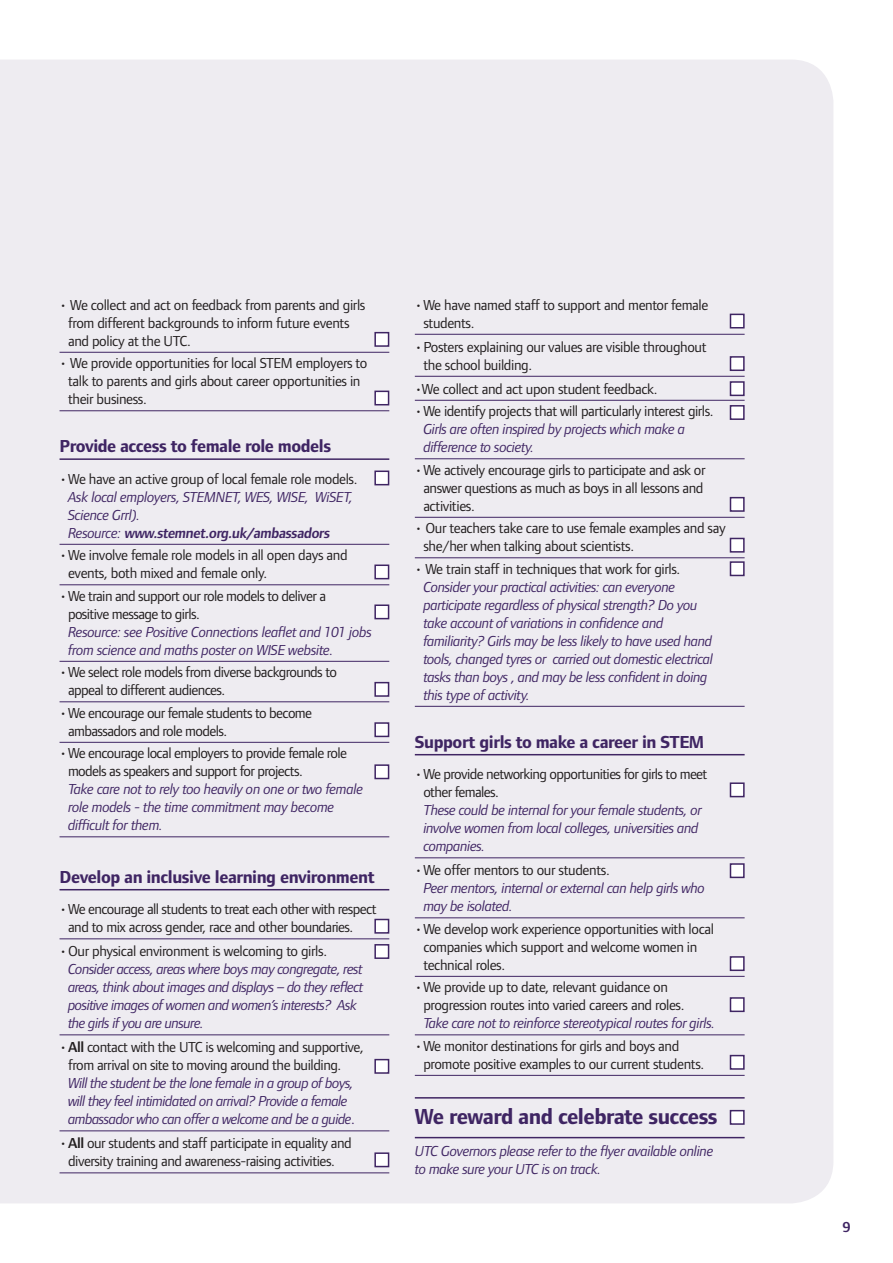
<style>
.page{position:relative;width:893px;height:1263px;background:#fff}
.page>*{position:absolute;margin:0;border:0;box-sizing:border-box;transform-origin:0 0}
.t1{font:700 22.5px "Foundry Form Sans";letter-spacing:-.025em;color:#3f2563}
.t2{font:700 18px "Foundry Form Sans";letter-spacing:-.025em;color:#3f2563}
.t3{font:15px/18px "Foundry Form Sans";letter-spacing:-.03em;color:#231f20}
.t4{font:italic 15px/18px "Foundry Form Sans";letter-spacing:-.03em;color:#3f2563}
.t5{font:600 15px "Foundry Form Sans";color:#3f2563}
.s1{font-weight:600;font-style:normal}
.s2{font-weight:600}
.s3{font-style:normal}
</style>
<div class="page">
<div style="left:0;top:60px;width:833px;height:1143px;background:#eeecf1"></div>
<hr style="left:415px;top:334px;width:330px;height:1px;background:#3f2563">
<hr style="left:415px;top:376px;width:330px;height:1px;background:#3f2563">
<hr style="left:415px;top:400px;width:330px;height:1px;background:#3f2563">
<hr style="left:415px;top:458px;width:330px;height:1px;background:#3f2563">
<hr style="left:415px;top:517px;width:330px;height:1px;background:#3f2563">
<hr style="left:415px;top:557px;width:330px;height:1px;background:#3f2563">
<hr style="left:415px;top:706px;width:330px;height:1px;background:#3f2563">
<hr style="left:415px;top:754px;width:330px;height:1px;background:#3f2563">
<hr style="left:415px;top:857px;width:330px;height:1px;background:#3f2563">
<hr style="left:415px;top:917px;width:330px;height:1px;background:#3f2563">
<hr style="left:415px;top:976px;width:330px;height:1px;background:#3f2563">
<hr style="left:415px;top:1034px;width:330px;height:1px;background:#3f2563">
<hr style="left:415px;top:1075px;width:330px;height:1px;background:#3f2563">
<hr style="left:415px;top:1097px;width:330px;height:1px;background:#3f2563">
<hr style="left:415px;top:1137px;width:330px;height:1px;background:#3f2563">
<hr style="left:60px;top:352px;width:329px;height:1px;background:#3f2563">
<hr style="left:60px;top:410px;width:329px;height:1px;background:#3f2563">
<hr style="left:60px;top:458px;width:329px;height:2px;background:#3f2563">
<hr style="left:60px;top:544px;width:329px;height:1px;background:#3f2563">
<hr style="left:60px;top:584px;width:329px;height:1px;background:#3f2563">
<hr style="left:60px;top:661px;width:329px;height:1px;background:#3f2563">
<hr style="left:60px;top:701px;width:329px;height:1px;background:#3f2563">
<hr style="left:60px;top:742px;width:329px;height:1px;background:#3f2563">
<hr style="left:60px;top:836px;width:329px;height:1px;background:#3f2563">
<hr style="left:60px;top:889px;width:329px;height:1px;background:#3f2563">
<hr style="left:60px;top:938px;width:329px;height:1px;background:#3f2563">
<hr style="left:60px;top:1034px;width:329px;height:1px;background:#3f2563">
<hr style="left:60px;top:1130px;width:329px;height:1px;background:#3f2563">
<hr style="left:60px;top:1172px;width:329px;height:1px;background:#3f2563">
<div style="left:374px;top:332px;width:15px;height:15px;background:#fff;border:2px solid #3f2563"></div>
<div style="left:374px;top:391px;width:15px;height:14px;background:#fff;border:2px solid #3f2563"></div>
<div style="left:730px;top:314px;width:15px;height:14px;background:#fff;border:2px solid #3f2563"></div>
<div style="left:730px;top:356px;width:15px;height:15px;background:#fff;border:2px solid #3f2563"></div>
<div style="left:730px;top:381px;width:15px;height:15px;background:#fff;border:2px solid #3f2563"></div>
<div style="left:730px;top:405px;width:15px;height:15px;background:#fff;border:2px solid #3f2563"></div>
<div style="left:730px;top:497px;width:15px;height:15px;background:#fff;border:2px solid #3f2563"></div>
<div style="left:730px;top:538px;width:15px;height:15px;background:#fff;border:2px solid #3f2563"></div>
<div style="left:730px;top:561px;width:15px;height:15px;background:#fff;border:2px solid #3f2563"></div>
<div style="left:730px;top:782px;width:15px;height:15px;background:#fff;border:2px solid #3f2563"></div>
<div style="left:730px;top:863px;width:15px;height:15px;background:#fff;border:2px solid #3f2563"></div>
<div style="left:730px;top:956px;width:15px;height:15px;background:#fff;border:2px solid #3f2563"></div>
<div style="left:730px;top:997px;width:15px;height:15px;background:#fff;border:2px solid #3f2563"></div>
<div style="left:730px;top:1055px;width:15px;height:15px;background:#fff;border:2px solid #3f2563"></div>
<div style="left:730px;top:1110px;width:15px;height:15px;background:#fff;border:2px solid #3f2563"></div>
<div style="left:374px;top:470px;width:15px;height:15px;background:#fff;border:2px solid #3f2563"></div>
<div style="left:374px;top:564px;width:15px;height:15px;background:#fff;border:2px solid #3f2563"></div>
<div style="left:374px;top:604px;width:15px;height:15px;background:#fff;border:2px solid #3f2563"></div>
<div style="left:374px;top:764px;width:15px;height:15px;background:#fff;border:2px solid #3f2563"></div>
<div style="left:374px;top:722px;width:15px;height:15px;background:#fff;border:2px solid #3f2563"></div>
<div style="left:374px;top:682px;width:15px;height:15px;background:#fff;border:2px solid #3f2563"></div>
<div style="left:374px;top:944px;width:15px;height:15px;background:#fff;border:2px solid #3f2563"></div>
<div style="left:374px;top:919px;width:15px;height:15px;background:#fff;border:2px solid #3f2563"></div>
<div style="left:374px;top:1059px;width:15px;height:15px;background:#fff;border:2px solid #3f2563"></div>
<div style="left:374px;top:1152px;width:15px;height:15px;background:#fff;border:2px solid #3f2563"></div>
<p class="t3" style="left:68px;top:295px;width:299px;text-indent:-9px">• We collect and act on feedback from parents and girls from different backgrounds to inform future events and policy at the UTC.</p>
<p class="t3" style="left:68px;top:354px;width:301px;text-indent:-9px">• We provide opportunities for local STEM employers to talk to parents and girls about career opportunities in their business.</p>
<p class="t2" style="left:60px;top:436px;width:273px">Provide access to female role models</p>
<p class="t3" style="left:60px;top:469px;width:300px">•We have an active group of local female role models.</p>
<p class="t4" style="left:68px;top:487px;width:286px">Ask local employers, STEMNET, WES, WISE, WiSET,<br>Science Grrl).<br>Res o u rce : <span class="s1">www.stemnet.org.uk/ambassadors</span></p>
<p class="t3" style="left:68px;top:546px;width:281px;text-indent:-9px">•We involve female role models in all open days and events, both mixed and female only.</p>
<p class="t3" style="left:68px;top:586px;width:260px;text-indent:-9px">•We train and support our role models to deliver a positive message to girls.</p>
<p class="t4" style="left:68px;top:622px;width:305px">Resource: see Positive Connections leaflet and 101 jobs from science and maths poster on WISE website.</p>
<p class="t3" style="left:68px;top:663px;width:270px;text-indent:-9px">•We select role models from diverse backgrounds to appeal to different audiences.</p>
<p class="t3" style="left:68px;top:703px;width:246px;text-indent:-9px">•We encourage our female students to become ambassadors and role models.</p>
<p class="t3" style="left:68px;top:744px;width:280px;text-indent:-9px">•We encourage local employers to provide female role models as speakers and support for projects.</p>
<p class="t4" style="left:68px;top:780px;width:297px">Take care not to rely too heavily on one or two female role models - the time commitment may become difficult for them.</p>
<p class="t2" style="left:60px;top:866px;width:317px">Develop an inclusive learning environment</p>
<p class="t3" style="left:68px;top:900px;width:310px;text-indent:-9px">•We encourage all students to treat each other with respect and to mix across gender, race and other boundaries.</p>
<p class="t3" style="left:60px;top:942px;width:269px">•Our physical environment is welcoming to girls.</p>
<p class="t4" style="left:68px;top:960px;width:297px">Consider access, areas where boys may congregate, rest areas, think about images and displays – do they reflect positive images of women and women’s interests? Ask the girls if you are unsure.</p>
<p class="t3" style="left:68px;top:1038px;width:297px;text-indent:-9px">•<span class="s2">All</span> contact with the UTC is welcoming and supportive, from arrival on site to moving around the building.</p>
<p class="t4" style="left:68px;top:1074px;width:288px">Will the student be the lone female in a group of boys, will they feel intimidated on arrival? Provide a female ambassador who can offer a welcome and be a guide<span class="s3">.</span></p>
<p class="t3" style="left:60px;top:1134px;width:294px;text-align:center">•<span class="s2">All</span> our students and staff participate in equality and diversity training and awareness-raising activities.</p>
<p class="t3" style="left:423px;top:295px;width:286px;text-indent:-9px">•We have named staff to support and mentor female students.</p>
<p class="t3" style="left:423px;top:337px;width:285px;text-indent:-9px">•Posters explaining our values are visible throughout the school building.</p>
<p class="t3" style="left:415px;top:379px;width:244px">•We collect and act upon student feedback.</p>
<p class="t3" style="left:415px;top:402px;width:300px">•We identify projects that will particularly interest girls.</p>
<p class="t4" style="left:423px;top:420px;width:263px">Girls are often inspired by projects which make a difference to society.</p>
<p class="t3" style="left:423px;top:460px;width:284px;text-indent:-9px">•We actively encourage girls to participate and ask or answer questions as much as boys in all lessons and activities.</p>
<p class="t3" style="left:423px;top:519px;width:304px;text-indent:-9px">• Our teachers take care to use female examples and say she/her when talking about scientists.</p>
<p class="t3" style="left:415px;top:559px;width:267px">• We train staff in techniques that work for girls.</p>
<p class="t4" style="left:423px;top:577px;width:291px">Consider your practical activities: can everyone participate regardless of physical strength? Do you take account of variations in confidence and familiarity? Girls may be less likely to have used hand tools, changed tyres or carried out domestic electrical tasks than boys , and may be less confident in doing this type of activity.</p>
<p class="t2" style="left:415px;top:731px;width:291px">Support girls to make a career in STEM</p>
<p class="t3" style="left:423px;top:765px;width:286px;text-indent:-9px">•We provide networking opportunities for girls to meet other females.</p>
<p class="t4" style="left:423px;top:801px;width:280px">These could be internal for your female students, or involve women from local colleges, universities and companies.</p>
<p class="t3" style="left:415px;top:861px;width:196px">•We offer mentors to our students.</p>
<p class="t4" style="left:423px;top:879px;width:283px">Peer mentors, internal or external can help girls who may be isolated.</p>
<p class="t3" style="left:423px;top:919px;width:292px;text-indent:-9px">•We develop work experience opportunities with local companies which support and welcome women in technical roles.</p>
<p class="t3" style="left:423px;top:978px;width:263px;text-indent:-9px">•We provide up to date, relevant guidance on progression routes into varied careers and roles.</p>
<p class="t4" style="left:423px;top:1014px;width:293px">Take care not to reinforce stereotypical routes for girls.</p>
<p class="t3" style="left:423px;top:1036px;width:282px;text-indent:-9px">•We monitor destinations for girls and boys and promote positive examples to our current students.</p>
<h1 class="t1" style="left:415px;top:1104px;width:304px">We reward and celebrate success</h1>
<p class="t4" style="left:415px;top:1141px;width:300px">UTC Governors please refer to the flyer available online to make sure your UTC is on track.</p>
<p class="t5" style="left:843px;top:1219px;width:9px">9</p>
</div>
